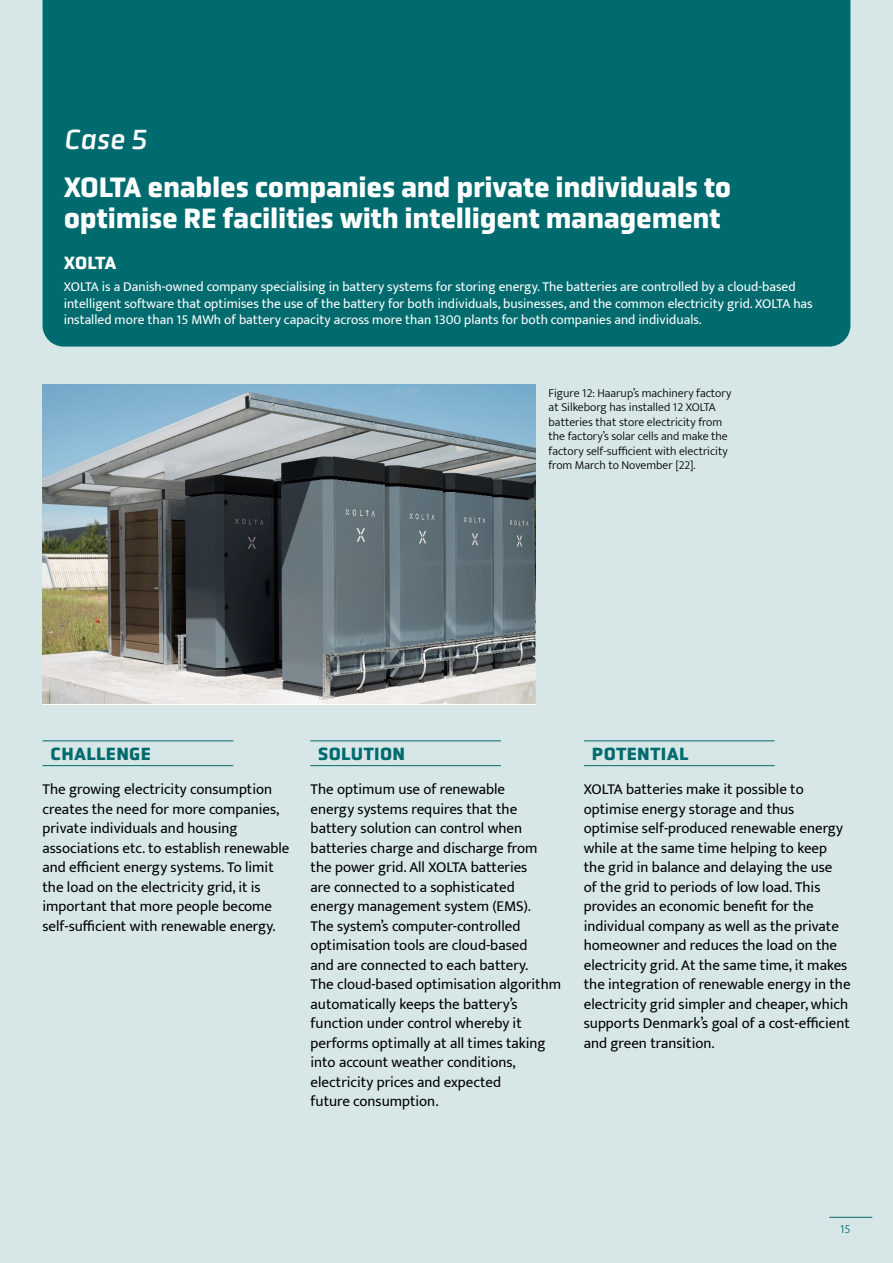
<style>
.page{position:relative;width:893px;height:1263px;background:#d7e7e8}
.page>*{position:absolute;margin:0;border:0;box-sizing:border-box;transform-origin:0 0}
.t1{font:700 28.5px/30.9px "Obvia";letter-spacing:-.01em;color:#fff}
.t2{font:italic 28.5px "Obvia";color:#fff}
.t3{font:700 18px "Obvia";letter-spacing:.015em;color:#006b6e}
.t4{font:700 18px "Obvia";letter-spacing:-.045em;color:#fff}
.t5{font:15px/19.5px "Mukta";color:#000}
.t6{font:13.5px/16.5px "Mukta";color:#fff}
.t7{font:300 12px/14.4px "Mukta";color:#000}
.t8{font:300 12px "Mukta";color:#006b6e}
</style>
<div class="page">
<div style="left:43px;top:0;width:807px;height:347px;background:#006b6e"></div>
<hr style="left:43px;top:741px;width:190px;height:1px;background:#006b6e">
<hr style="left:310px;top:741px;width:191px;height:1px;background:#006b6e">
<hr style="left:584px;top:741px;width:191px;height:1px;background:#006b6e">
<hr style="left:43px;top:765px;width:190px;height:1px;background:#006b6e">
<hr style="left:310px;top:765px;width:191px;height:1px;background:#006b6e">
<hr style="left:584px;top:765px;width:191px;height:1px;background:#006b6e">
<img style="left:43px;top:384px;width:493px;height:320px">
<hr style="left:829px;top:1217px;width:43px;height:1px;background:#006b6e">
<h1 class="t2" style="left:64px;top:121px;width:84px">Case 5</h1>
<h1 class="t1" style="left:64px;top:172px;width:669px">XOLTA enables companies and private individuals to optimise RE facilities with intelligent management</h1>
<p class="t4" style="left:64px;top:252px;width:54px">XOLTA</p>
<p class="t6" style="left:64px;top:278px;width:750px">XOLTA is a Danish-owned company specialising in battery systems for storing energy. The batteries are controlled by a cloud-based intelligent software that optimises the use of the battery for both individuals, businesses, and the common electricity grid. XOLTA has installed more than 15 MWh of battery capacity across more than 1300 plants for both companies and individuals.</p>
<p class="t7" style="left:549px;top:386px;width:184px">Figure 12: Haarup’s machinery factory at Silkeborg has installed 12 XOLTA batteries that store electricity from the factory’s solar cells and make the factory self-sufficient with electricity from March to November [22].</p>
<p class="t3" style="left:51px;top:743px;width:102px">CHALLENGE</p>
<p class="t3" style="left:318px;top:743px;width:88px">SOLUTION</p>
<p class="t3" style="left:592px;top:743px;width:98px">POTENTIAL</p>
<p class="t5" style="left:311px;top:779px;width:252px">The optimum use of renewable<br>energy systems requires that the battery solution can control when batteries charge and discharge from the power grid. All XOLTA batteries<br>are connected to a sophisticated energy management system (EMS).<br>The system’s computer-controlled optimisation tools are cloud-based<br>and are connected to each battery.<br>The cloud-based optimisation algorithm automatically keeps the battery’s function under control whereby it performs optimally at all times taking into account weather conditions, electricity prices and expected<br>future consumption.</p>
<p class="t5" style="left:43px;top:779px;width:248px">The growing electricity consumption creates the need for more companies, private individuals and housing associations etc. to establish renewable and efficient energy systems. To limit the load on the electricity grid, it is important that more people become self-sufficient with renewable energy.</p>
<p class="t5" style="left:584px;top:779px;width:268px">XOLTA batteries make it possible to optimise energy storage and thus optimise self-produced renewable energy while at the same time helping to keep the grid in balance and delaying the use<br>of the grid to periods of low load. This provides an economic benefit for the individual company as well as the private homeowner and reduces the load on the electricity grid. At the same time, it makes the integration of renewable energy in the electricity grid simpler and cheaper, which supports Denmark’s goal of a cost-efficient and green transition.</p>
<p class="t8" style="left:840px;top:1221px;width:12px">15</p>
</div>
